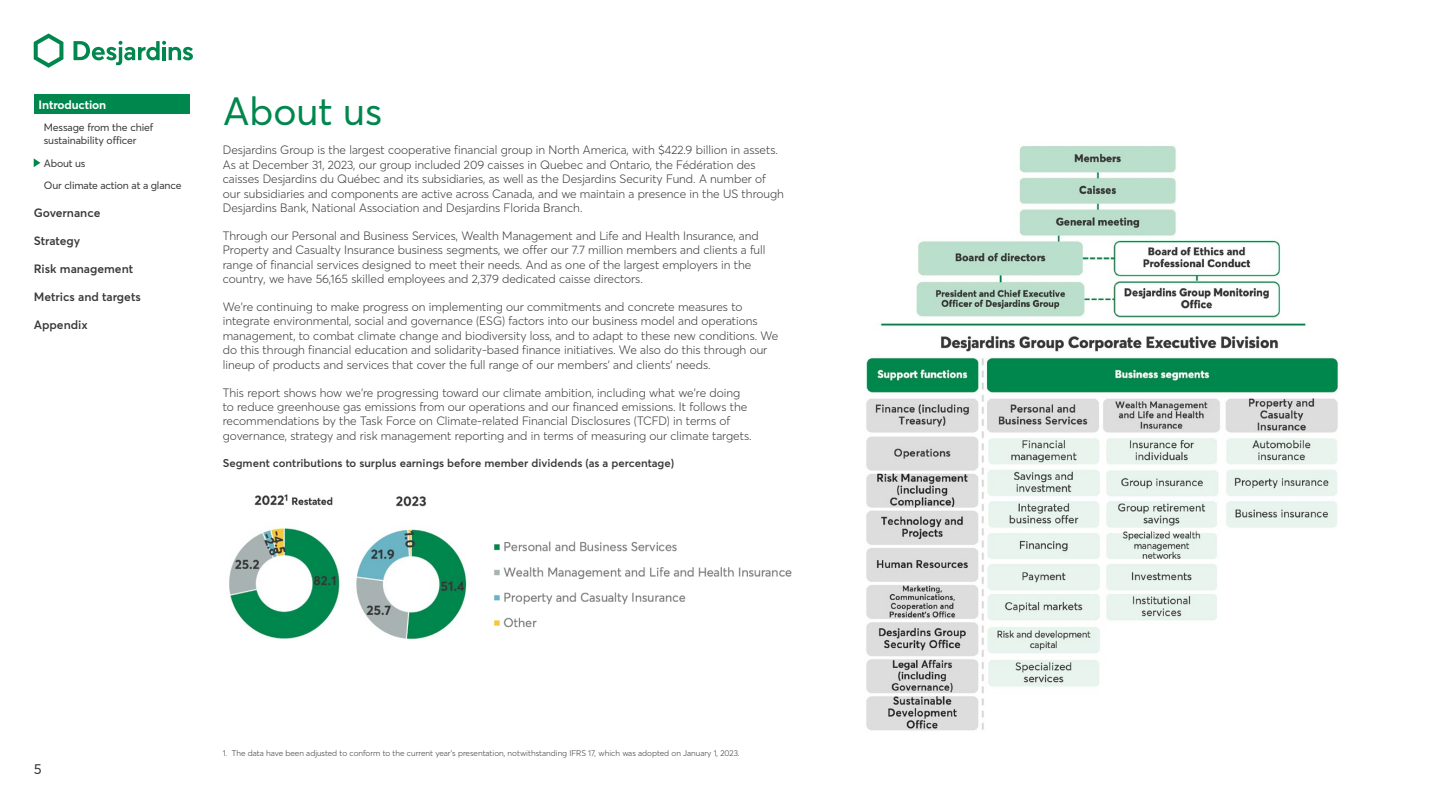
<style>
.page{position:relative;width:1440px;height:810px;background:#fff}
.page>*{position:absolute;margin:0;border:0;box-sizing:border-box;transform-origin:0 0}
.t1{font:39px "Desjardins Sans";color:#00874e}
.t2{font:14.25px "Desjardins Sans";color:#383838}
.t3{font:300 12px/14.4px "Desjardins Sans";color:#383838}
.t4{font:600 12px "Desjardins Sans";color:#383838}
.t5{font:700 12px "Desjardins Sans";letter-spacing:-.01em;color:#fff}
.t6{font:600 11.25px "Desjardins Sans";color:#383838}
.t7{font:10.5px/12.6px "Desjardins Sans";letter-spacing:-.01em;color:#383838}
.t8{font:300 8.25px "Desjardins Sans";color:#383838}
</style>
<div class="page">
<svg style="left:34px;top:33px;width:29px;height:35px"></svg>
<svg style="left:74px;top:41px;width:119px;height:24px"></svg>
<div style="left:34px;top:94px;width:155px;height:20px;background:#00874e"></div>
<svg style="left:34px;top:158px;width:6px;height:9px"></svg>
<img style="left:866px;top:146px;width:473px;height:585px">
<img style="left:229px;top:494px;width:238px;height:146px">
<img style="left:494px;top:541px;width:298px;height:87px">
<p class="t5" style="left:39px;top:97px;width:69px">Introduction</p>
<p class="t7" style="left:44px;top:121px;width:111px">Message from the chief sustainability officer</p>
<p class="t7" style="left:44px;top:152px;width:139px;line-height:22.7px">About us<br>Our climate action at a glance</p>
<p class="t4" style="left:34px;top:206px;width:68px">Governance</p>
<p class="t4" style="left:34px;top:233px;width:48px">Strategy</p>
<p class="t4" style="left:34px;top:261px;width:101px">Risk management</p>
<p class="t4" style="left:34px;top:289px;width:109px">Metrics and targets</p>
<p class="t4" style="left:34px;top:317px;width:56px">Appendix</p>
<h3 class="t1" style="left:223px;top:87px;width:161px">About us</h3>
<p class="t3" style="left:223px;top:143px;width:563px">Desjardins Group is the largest cooperative financial group in North America, with $422.9 billion in assets.<br>As at December 31, 2023, our group included 209 caisses in Quebec and Ontario, the Fédération des caisses Desjardins du Québec and its subsidiaries, as well as the Desjardins Security Fund. A number of our subsidiaries and components are active across Canada, and we maintain a presence in the US through Desjardins Bank, National Association and Desjardins Florida Branch.</p>
<p class="t3" style="left:223px;top:229px;width:544px">Through our Personal and Business Services, Wealth Management and Life and Health Insurance, and Property and Casualty Insurance business segments, we offer our 7.7 million members and clients a full range of financial services designed to meet their needs. And as one of the largest employers in the country, we have 56,165 skilled employees and 2,379 dedicated caisse directors.</p>
<p class="t3" style="left:223px;top:300px;width:557px">We're continuing to make progress on implementing our commitments and concrete measures to integrate environmental, social and governance (ESG) factors into our business model and operations management, to combat climate change and biodiversity loss, and to adapt to these new conditions. We do this through financial education and solidarity-based finance initiatives. We also do this through our lineup of products and services that cover the full range of our members' and clients' needs.</p>
<p class="t3" style="left:223px;top:385px;width:530px">This report shows how we're progressing toward our climate ambition, including what we're doing to reduce greenhouse gas emissions from our operations and our financed emissions. It follows the recommendations by the Task Force on Climate-related Financial Disclosures (TCFD) in terms of governance, strategy and risk management reporting and in terms of measuring our climate targets.</p>
<p class="t6" style="left:223px;top:456px;width:453px">Segment contributions to surplus earnings before member dividends (as a percentage)</p>
<p class="t2" style="left:34px;top:760px;width:9px">5</p>
<p class="t8" style="left:223px;top:748px;width:518px">1. The data have been adjusted to conform to the current year's presentation, notwithstanding IFRS 17, which was adopted on January 1, 2023.</p>
</div>
